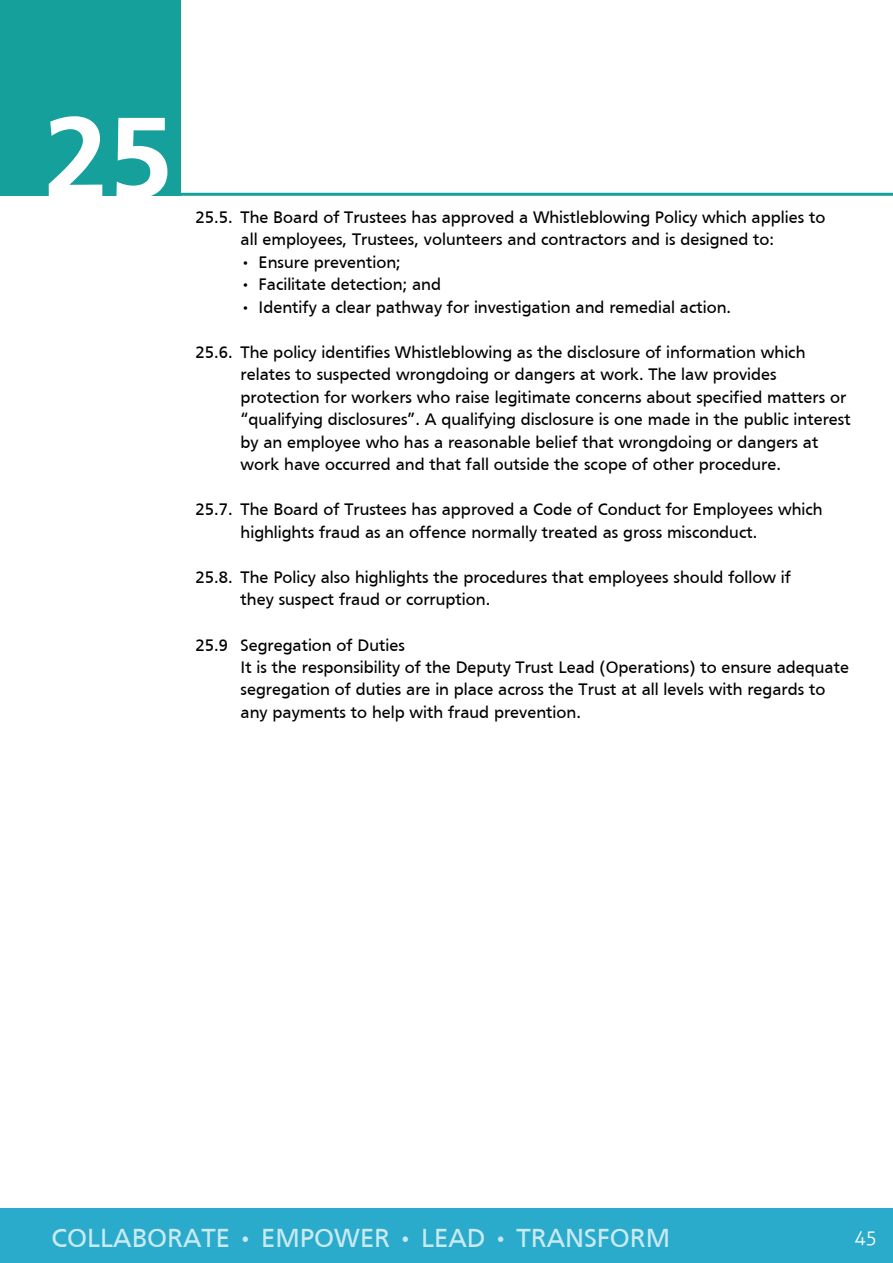
<style>
.page{position:relative;width:893px;height:1263px;background:#fff}
.page>*{position:absolute;margin:0;border:0;box-sizing:border-box;transform-origin:0 0}
.t1{font:700 119.85px "Frutiger";color:#fff}
.t2{font:27px "Frutiger";color:#caeaf2}
.t3{font:300 19.5px "Aller";color:#fff}
.t4{font:17.25px/22.5px "Frutiger";color:#000}
</style>
<div class="page">
<div style="left:0;top:1209px;width:893px;height:54px;background:#2babcc"></div>
<hr style="left:181px;top:193px;width:712px;height:3px;background:#15a09b">
<div style="left:0;top:0;width:180px;height:196px;background:#15a09b"></div>
<h1 class="t1" style="left:44px;top:88px;width:130px">25</h1>
<p class="t4" style="left:196px;top:206px;width:631px;text-align:center">25.5. The Board of Trustees has approved a Whistleblowing Policy which applies to all employees, Trustees, volunteers and contractors and is designed to:</p>
<p class="t4" style="left:241px;top:251px;width:162px">• Ensure prevention;</p>
<p class="t4" style="left:241px;top:273px;width:202px">• Facilitate detection; and</p>
<p class="t4" style="left:241px;top:296px;width:492px">• Identify a clear pathway for investigation and remedial action.</p>
<p class="t4" style="left:241px;top:341px;width:612px;text-indent:-45px">25.6. The policy identifies Whistleblowing as the disclosure of information which relates to suspected wrongdoing or dangers at work. The law provides protection for workers who raise legitimate concerns about specified matters or “qualifying disclosures”. A qualifying disclosure is one made in the public interest by an employee who has a reasonable belief that wrongdoing or dangers at work have occurred and that fall outside the scope of other procedure.</p>
<p class="t4" style="left:241px;top:498px;width:583px;text-indent:-45px">25.7. The Board of Trustees has approved a Code of Conduct for Employees which highlights fraud as an offence normally treated as gross misconduct.</p>
<p class="t4" style="left:241px;top:566px;width:552px;text-indent:-45px">25.8. The Policy also highlights the procedures that employees should follow if they suspect fraud or corruption.</p>
<p class="t4" style="left:241px;top:633px;width:610px;text-indent:-45px">25.9 Segregation of Duties<br>It is the responsibility of the Deputy Trust Lead (Operations) to ensure adequate segregation of duties are in place across the Trust at all levels with regards to any payments to help with fraud prevention.</p>
<h2 class="t2" style="left:52px;top:1222px;width:620px">COLLABORATE • EMPOWER • LEAD • TRANSFORM</h2>
<p class="t3" style="left:854px;top:1225px;width:24px">45</p>
</div>
